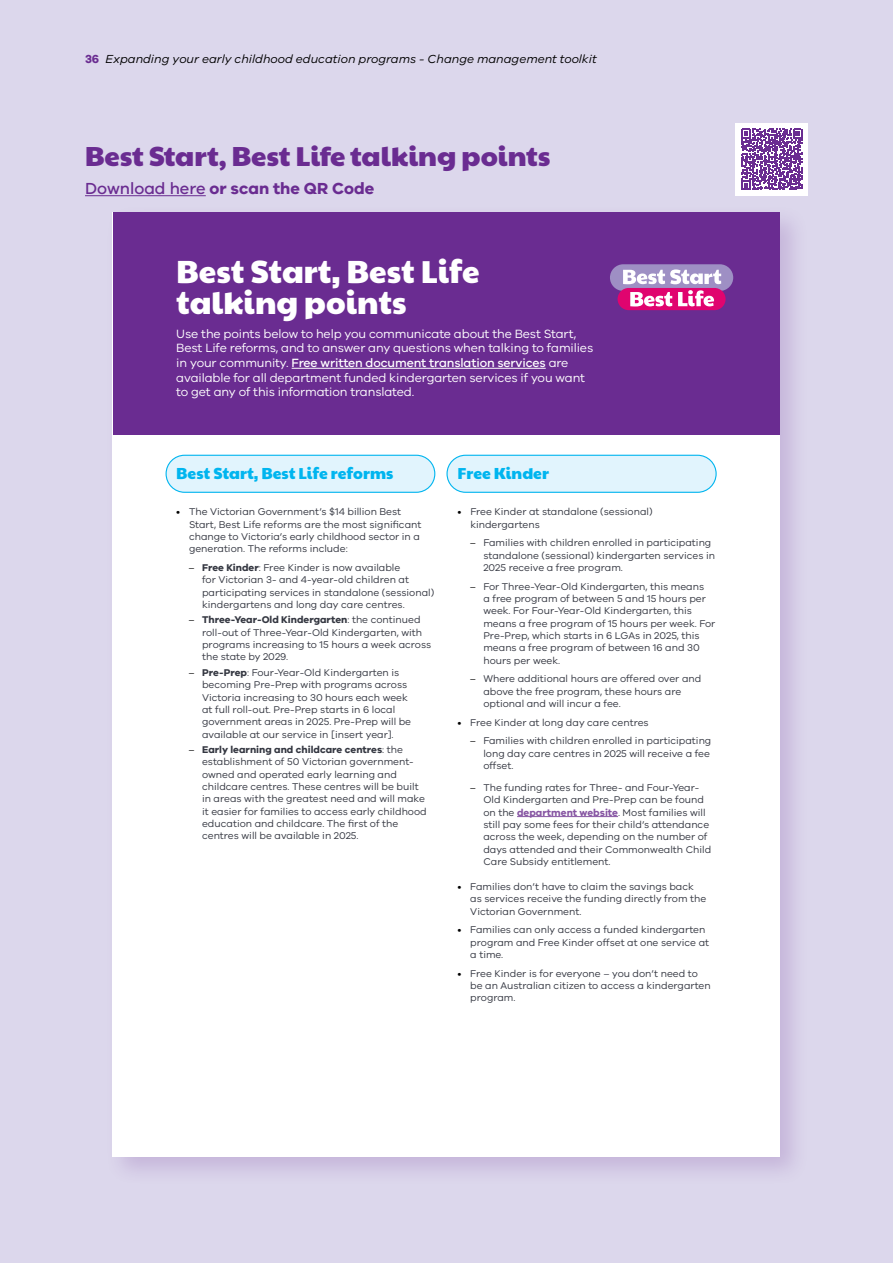
<style>
.page{position:relative;width:893px;height:1263px;background:#dcd7ec}
.page>*{position:absolute;margin:0;border:0;box-sizing:border-box;transform-origin:0 0}
.t1{font:31.35px/30.3px "Paytone One";color:#fff}
.Heading_2{font:27px "Paytone One";color:#6a2c91}
.Heading_2-2{font:700 16.5px "VIC";color:#6a2c91}
.t2{font:15.75px "Paytone One";color:#00b5ef}
.t3{font:12.3px/14.5px "VIC";letter-spacing:-.01em;color:#fff}
.t4{font:italic 12px "VIC";color:#000}
.t5{font:10.05px/12.3px "VIC";color:#343741}
.s1{font-weight:700;font-style:normal;color:#6a2c91}
.s2{font-weight:500}
.s3{color:#000}
.s4{font-weight:700}
.s5{font-weight:700;color:#8756a3}
</style>
<div class="page">
<div style="left:105px;top:204px;width:704px;height:982px;background:#6a2c91;opacity:.2"></div>
<div style="left:113px;top:213px;width:667px;height:944px;background:#fff"></div>
<div style="left:166px;top:455px;width:269px;height:37px;background:#e1f4fd;border-radius:19px"></div>
<div style="left:166px;top:455px;width:269px;height:38px;border:1px solid #00b5ef;border-radius:19px"></div>
<div style="left:447px;top:455px;width:269px;height:37px;background:#e1f4fd;border-radius:19px"></div>
<div style="left:446px;top:455px;width:271px;height:38px;border:1px solid #00b5ef;border-radius:19px"></div>
<div style="left:113px;top:213px;width:667px;height:222px;background:#6a2c91"></div>
<div style="left:610px;top:264px;width:123px;height:27px;background:#9e8fc4;border-radius:13px"></div>
<svg style="left:623px;top:269px;width:98px;height:15px"></svg>
<div style="left:618px;top:288px;width:108px;height:22px;background:#e0046f;border-radius:11px"></div>
<svg style="left:630px;top:292px;width:42px;height:14px"></svg>
<svg style="left:678px;top:290px;width:36px;height:16px"></svg>
<hr style="left:517px;top:816px;width:101px;height:1px;background:#8756a3">
<hr style="left:292px;top:368px;width:254px;height:1px;background:#fff">
<hr style="left:85px;top:195px;width:121px;height:1px;background:#6a2c91">
<div style="left:736px;top:123px;width:72px;height:73px;background:#fff"></div>
<svg style="left:741px;top:129px;width:61px;height:61px"></svg>
<p class="t4" style="left:85px;top:52px;width:513px"><span class="s1">36</span> Expanding your early childhood education programs - Change management toolkit</p>
<p class="Heading_2" style="left:85px;top:133px;width:467px">Best Start, Best Life talking points</p>
<p class="Heading_2-2" style="left:85px;top:179px;width:291px"><span class="s2">Download here</span> or scan the QR Code</p>
<p class="t1" style="left:176px;top:254px;width:305px">Best Start, Best Life talking points</p>
<p class="t3" style="left:176px;top:326px;width:418px">Use the points below to help you communicate about the Best Start, Best Life reforms, and to answer any questions when talking to families in your community. <span class="s2">Free written document translation services</span> are available for all department funded kindergarten services if you want to get any of this information translated.</p>
<p class="t2" style="left:176px;top:459px;width:219px">Best Start, Best Life reforms</p>
<p class="t5" style="left:189px;top:505px;width:234px;text-indent:-13px"><span class="s3">•</span> The Victorian Government’s $14 billion Best Start, Best Life reforms are the most significant change to Victoria’s early childhood sector in a generation. The reforms include:</p>
<p class="t5" style="left:202px;top:561px;width:234px;text-indent:-13px"><span class="s3">–</span> <span class="s4">Free Kinder</span>: Free Kinder is now available<br>for Victorian 3- and 4-year-old children at participating services in standalone (sessional) kindergartens and long day care centres.</p>
<p class="t5" style="left:202px;top:614px;width:231px;text-indent:-13px"><span class="s3">–</span> <span class="s4">Three-Year-Old Kindergarten</span>: the continued roll-out of Three-Year-Old Kindergarten, with programs increasing to 15 hours a week across the state by 2029.</p>
<p class="t5" style="left:202px;top:666px;width:211px;text-indent:-13px"><span class="s3">–</span> <span class="s4">Pre-Prep</span>: Four-Year-Old Kindergarten is becoming Pre-Prep with programs across Victoria increasing to 30 hours each week at full roll-out. Pre-Prep starts in 6 local government areas in 2025. Pre-Prep will be available at our service in [insert year].</p>
<p class="t5" style="left:202px;top:743px;width:226px;text-indent:-13px"><span class="s3">–</span> <span class="s4">Early learning and childcare centres</span>: the establishment of 50 Victorian government&shy;owned and operated early learning and childcare centres. These centres will be built in areas with the greatest need and will make it easier for families to access early childhood education and childcare. The first of the centres will be available in 2025.</p>
<p class="t2" style="left:458px;top:459px;width:93px">Free Kinder</p>
<p class="t5" style="left:470px;top:505px;width:184px;text-indent:-13px"><span class="s3">•</span> Free Kinder at standalone (sessional) kindergartens</p>
<p class="t5" style="left:483px;top:536px;width:233px;text-indent:-13px"><span class="s3">–</span> Families with children enrolled in participating standalone (sessional) kindergarten services in<br>2025 receive a free program.</p>
<p class="t5" style="left:483px;top:580px;width:234px;text-indent:-13px"><span class="s3">–</span> For Three-Year-Old Kindergarten, this means<br>a free program of between 5 and 15 hours per week. For Four-Year-Old Kindergarten, this means a free program of 15 hours per week. For Pre-Prep, which starts in 6 LGAs in 2025, this means a free program of between 16 and 30 hours per week.</p>
<p class="t5" style="left:483px;top:672px;width:219px;text-indent:-13px"><span class="s3">–</span> Where additional hours are offered over and above the free program, these hours are optional and will incur a fee.</p>
<p class="t5" style="left:458px;top:716px;width:193px"><span class="s3">•</span> Free Kinder at long day care centres</p>
<p class="t5" style="left:483px;top:734px;width:229px;text-indent:-13px"><span class="s3">–</span> Families with children enrolled in participating long day care centres in 2025 will receive a fee offset.</p>
<p class="t5" style="left:483px;top:781px;width:229px;text-indent:-13px"><span class="s3">–</span> The funding rates for Three- and Four-Year-Old Kindergarten and Pre-Prep can be found on the <span class="s5">department website</span>. Most families will still pay some fees for their child’s attendance across the week, depending on the number of days attended and their Commonwealth Child Care Subsidy entitlement.</p>
<p class="t5" style="left:470px;top:880px;width:237px;text-indent:-13px"><span class="s3">•</span> Families don’t have to claim the savings back as services receive the funding directly from the<br>Victorian Government.</p>
<p class="t5" style="left:470px;top:923px;width:240px;text-indent:-13px"><span class="s3">•</span> Families can only access a funded kindergarten program and Free Kinder offset at one service at a time.</p>
<p class="t5" style="left:470px;top:967px;width:242px;text-indent:-13px"><span class="s3">•</span> Free Kinder is for everyone – you don’t need to be an Australian citizen to access a kindergarten program.</p>
</div>
